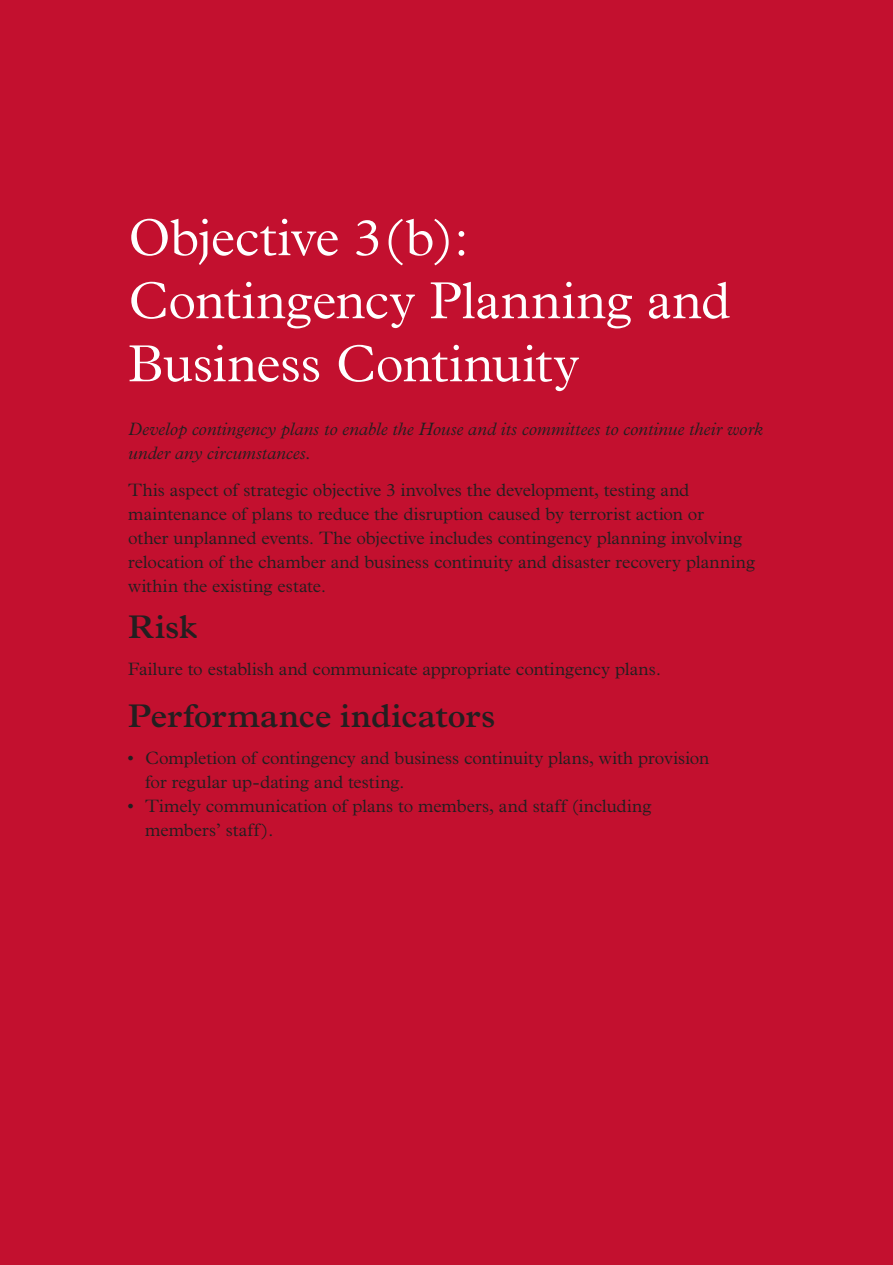
<style>
.page{position:relative;width:893px;height:1265px;background:#fff}
.page>*{position:absolute;margin:0;border:0;box-sizing:border-box;transform-origin:0 0}
.t1{font:300 52.5px/63px "Plantin";letter-spacing:-.005em;color:#fff}
.t2{font:600 33px "Plantin";color:#231f20}
.t3{font:300 18px/24px "Plantin";color:#231f20}
.t4{font:italic 300 18px/24px "Plantin";color:#231f20}
</style>
<div class="page">
<div style="left:0;top:0;width:893px;height:1264px;background:#c3102f"></div>
<h1 class="t1" style="left:128px;top:206px;width:604px">Objective 3(b):<br>Contingency Planning and<br>Business Continuity</h1>
<p class="t4" style="left:128px;top:417px;width:636px">Develop contingency plans to enable the House and its committees to continue their work under any circumstances.</p>
<p class="t3" style="left:128px;top:478px;width:629px">This aspect of strategic objective 3 involves the development, testing and maintenance of plans to reduce the disruption caused by terrorist action or<br>other unplanned events. The objective includes contingency planning involving relocation of the chamber and business continuity and disaster recovery planning within the existing estate.</p>
<h2 class="t2" style="left:128px;top:607px;width:70px">Risk</h2>
<p class="t3" style="left:128px;top:656px;width:534px">Failure to establish and communicate appropriate contingency plans.</p>
<h2 class="t2" style="left:128px;top:696px;width:369px">Performance indicators</h2>
<p class="t3" style="left:145px;top:745px;width:566px;text-indent:-17px">• Completion of contingency and business continuity plans, with provision for regular up-dating and testing.</p>
<p class="t3" style="left:145px;top:793px;width:508px;text-indent:-17px">• Timely communication of plans to members, and staff (including members’ staff).</p>
</div>
